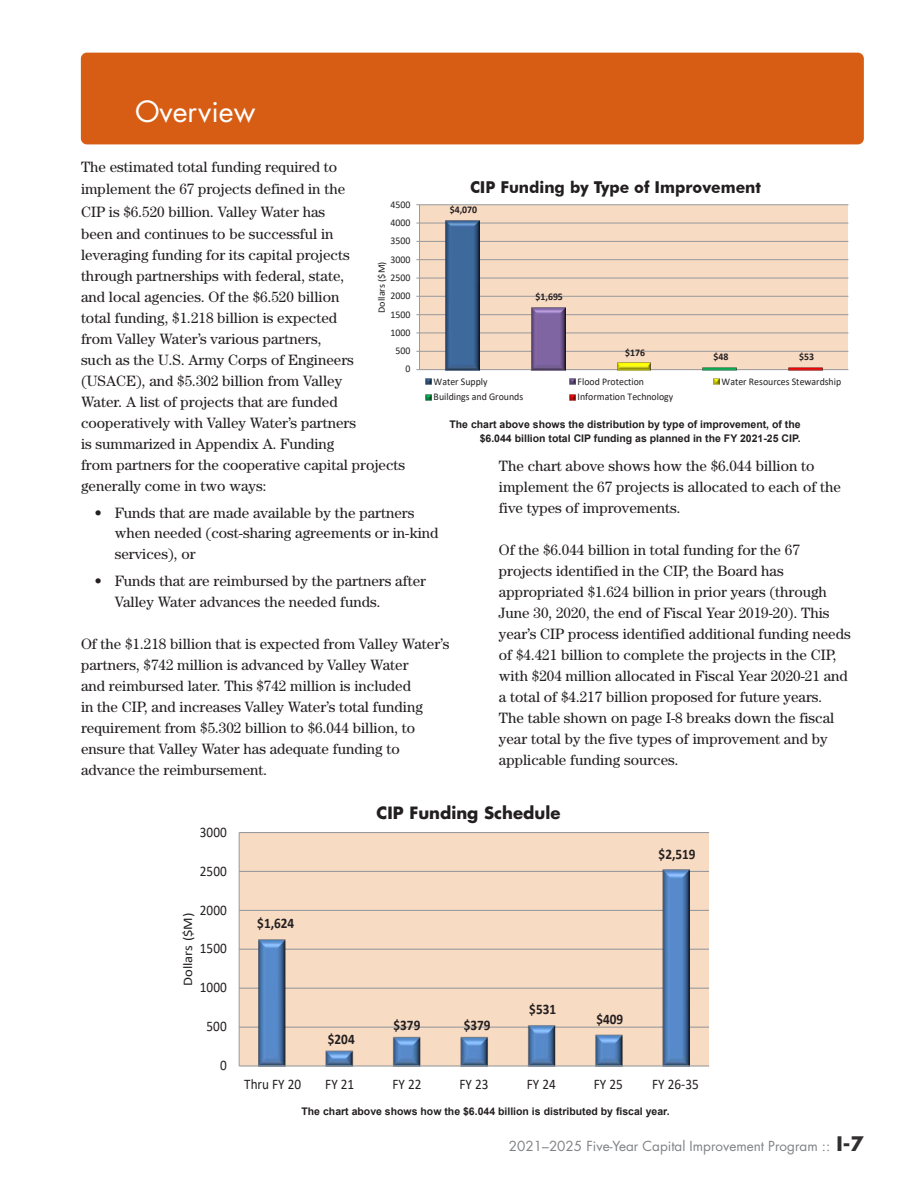
<style>
.page{position:relative;width:918px;height:1188px;background:#fff}
.page>*{position:absolute;margin:0;border:0;box-sizing:border-box;transform-origin:0 0}
.t1{font:28.5px "Futura Std";color:#fff}
.t2{font:700 23.4px "Futura BT";color:#231f20;scale:.9 1}
.t3{font:700 16.5px "Futura Std";color:#231f20}
.t4{font:700 16.35px "Futura BT";color:#231f20;scale:.96 1}
.t5{font:15px/21px "Century Std";color:#231f20}
.t6{font:14.7px "Calibri";color:#231f20;scale:.9 1}
.t7{font:700 14.7px "Calibri";color:#231f20;scale:.9 1}
.t8{font:14.7px "Arial Narrow";color:#231f20;scale:.9 1}
.t9{font:13.5px "Futura Std";color:#808285}
.t10{font:13.2px "Calibri";color:#231f20;scale:1.11 1}
.t11{font:11.25px "Calibri";color:#231f20;scale:.96 1}
.t12{font:700 10.5px/13.5px "Arial";color:#231f20;text-align:right}
.t13{font:10.2px "Calibri";color:#231f20;scale:.96 1}
.t14{font:700 10.2px "Calibri";color:#231f20;scale:.96 1}
.t15{font:9.75px "Calibri";color:#231f20;scale:1.04 1}
.s1{font-weight:700;font-size:19.5px;color:#312f30}
</style>
<div class="page">
<div style="left:81px;top:53px;width:783px;height:91px;background:#d75d14;border-radius:6px"></div>
<svg style="left:416px;top:204px;width:433px;height:197px"></svg>
<svg style="left:238px;top:832px;width:471px;height:235px;background:#e1cdbf"></svg>
<h1 class="t1" style="left:135px;top:93px;width:122px">Overview</h1>
<p class="t5" style="left:81px;top:155px;width:266px;line-height:22.5px">The estimated total funding required to implement the 67 projects defined in the CIP is $6.520 billion. Valley Water has been and continues to be successful in</p>
<p class="t5" style="left:81px;top:244px;width:277px">leveraging funding for its capital projects through partnerships with federal, state, and local agencies. Of the $6.520 billion total funding, $1.218 billion is expected from Valley Water’s various partners,<br>such as the U.S. Army Corps of Engineers (USACE), and $5.302 billion from Valley Water. A list of projects that are funded cooperatively with Valley Water’s partners is summarized in Appendix A. Funding</p>
<p class="t5" style="left:81px;top:454px;width:326px">from partners for the cooperative capital projects generally come in two ways:</p>
<p class="t5" style="left:115px;top:503px;width:325px;line-height:20.2px;text-indent:-20px">• Funds that are made available by the partners when needed (cost-sharing agreements or in-kind services), or</p>
<p class="t5" style="left:115px;top:570px;width:313px;text-indent:-20px">• Funds that are reimbursed by the partners after<br>Valley Water advances the needed funds.</p>
<p class="t5" style="left:81px;top:633px;width:370px">Of the $1.218 billion that is expected from Valley Water’s partners, $742 million is advanced by Valley Water<br>and reimbursed later. This $742 million is included<br>in the CIP, and increases Valley Water’s total funding requirement from $5.302 billion to $6.044 billion, to ensure that Valley Water has adequate funding to advance the reimbursement.</p>
<p class="t4" style="left:470px;top:177px;width:305px">CIP Funding by Type of Improvement</p>
<p class="t11" style="left:570px;top:189px;width:7px">$</p>
<p class="t13" style="left:390px;top:197px;width:22px">4500</p>
<p class="t14" style="left:450px;top:202px;width:30px">$4,070</p>
<p class="t13" style="left:390px;top:215px;width:22px">4000</p>
<p class="t13" style="left:390px;top:252px;width:22px">3000</p>
<p class="t15" style="left:375px;top:313px;width:51px;rotate:-90deg">Dollars ($M)</p>
<p class="t13" style="left:390px;top:270px;width:22px">2500</p>
<p class="t14" style="left:536px;top:290px;width:30px">$1,695</p>
<p class="t13" style="left:390px;top:289px;width:22px">2000</p>
<p class="t13" style="left:390px;top:307px;width:22px">1500</p>
<p class="t13" style="left:390px;top:325px;width:22px">1000</p>
<p class="t13" style="left:395px;top:344px;width:17px">500</p>
<p class="t14" style="left:625px;top:345px;width:22px">$176</p>
<p class="t14" style="left:713px;top:350px;width:17px">$48</p>
<p class="t14" style="left:799px;top:350px;width:17px">$53</p>
<p class="t13" style="left:405px;top:362px;width:7px">0</p>
<p class="t13" style="left:434px;top:374px;width:58px">Water Supply</p>
<p class="t13" style="left:578px;top:374px;width:71px">Flood Protection</p>
<p class="t13" style="left:722px;top:374px;width:126px">Water Resources Stewardship</p>
<p class="t13" style="left:434px;top:390px;width:95px">Buildings and Grounds</p>
<p class="t13" style="left:578px;top:390px;width:101px">Information Technology</p>
<p class="t12" style="left:449px;top:418px;width:353px">The chart above shows the distribution by type of improvement, of the $6.044 billion total CIP funding as planned in the FY 2021-25 CIP.</p>
<p class="t5" style="left:499px;top:455px;width:344px">The chart above shows how the $6.044 billion to implement the 67 projects is allocated to each of the five types of improvements.</p>
<p class="t5" style="left:499px;top:539px;width:353px">Of the $6.044 billion in total funding for the 67 projects identified in the CIP, the Board has appropriated $1.624 billion in prior years (through June 30, 2020, the end of Fiscal Year 2019-20). This year’s CIP process identified additional funding needs of $4.421 billion to complete the projects in the CIP, with $204 million allocated in Fiscal Year 2020-21 and a total of $4.217 billion proposed for future years.<br>The table shown on page I-8 breaks down the fiscal year total by the five types of improvement and by applicable funding sources.</p>
<p class="t3" style="left:377px;top:802px;width:185px">CIP Funding Schedule</p>
<p class="t2" style="left:323px;top:793px;width:258px">CIP Funding Schedule</p>
<p class="t6" style="left:200px;top:822px;width:31px">3000</p>
<p class="t6" style="left:200px;top:861px;width:31px">2500</p>
<p class="t6" style="left:200px;top:899px;width:31px">2000</p>
<p class="t10" style="left:179px;top:986px;width:68px;rotate:-90deg">Dollars ($M)</p>
<p class="t6" style="left:200px;top:938px;width:31px">1500</p>
<p class="t6" style="left:200px;top:977px;width:31px">1000</p>
<p class="t6" style="left:207px;top:1016px;width:24px">500</p>
<p class="t6" style="left:220px;top:1055px;width:9px">0</p>
<p class="t7" style="left:257px;top:913px;width:42px">$1,624</p>
<p class="t8" style="left:292px;top:914px;width:8px">$</p>
<p class="t7" style="left:328px;top:1029px;width:31px">$204</p>
<p class="t7" style="left:394px;top:1014px;width:31px">$379</p>
<p class="t7" style="left:464px;top:1015px;width:31px">$379</p>
<p class="t7" style="left:529px;top:999px;width:31px">$531</p>
<p class="t7" style="left:659px;top:844px;width:42px">$2,519</p>
<p class="t7" style="left:596px;top:1008px;width:31px">$409</p>
<p class="t6" style="left:244px;top:1074px;width:65px">Thru FY 20</p>
<p class="t6" style="left:325px;top:1074px;width:34px">FY 21</p>
<p class="t6" style="left:392px;top:1074px;width:34px">FY 22</p>
<p class="t6" style="left:460px;top:1074px;width:34px">FY 23</p>
<p class="t6" style="left:527px;top:1074px;width:34px">FY 24</p>
<p class="t6" style="left:594px;top:1074px;width:34px">FY 25</p>
<p class="t6" style="left:652px;top:1074px;width:53px">FY 26-35</p>
<p class="t12" style="left:301px;top:1105px;width:370px">The chart above shows how the $6.044 billion is distributed by fiscal year.</p>
<p class="t9" style="left:509px;top:1138px;width:357px">2021–2025 Five-Year Capital Improvement Program :: <span class="s1">I-7</span></p>
</div>
